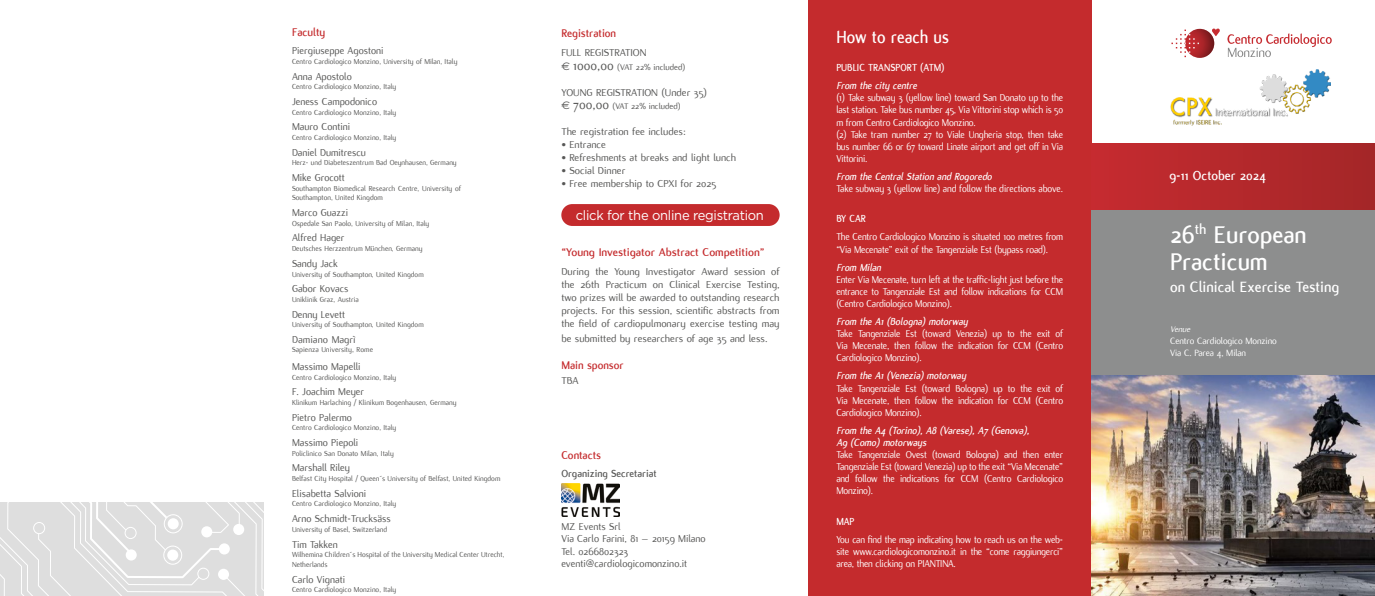
<style>
.page{position:relative;width:1375px;height:596px;background:#fff}
.page>*{position:absolute;margin:0;border:0;box-sizing:border-box;transform-origin:0 0}
.t1{font:700 26px/27px "Flux";color:#fff}
.t2{font:700 19px "Flux";color:#fff;scale:.94 1}
.t3{font:700 16px "Flux";color:#fff}
.t4{font:700 14px "Flux";color:#fff}
.t5{font:13.5px "Gotham HTF";letter-spacing:-.02em;color:#fff;scale:.96 1}
.t6{font:700 12px "Flux";color:#c42b2d}
.t7{font:700 12px "Flux";color:#c42b2d;scale:1.04 1}
.t8{font:11px/12.1px "Flux";letter-spacing:-.02em;color:#fff;text-align:justify;scale:.94 1}
.t9{font:11px/13px "Flux";color:#575756;text-align:justify;scale:1.04 1}
.t10{font:11px/12px "Flux";color:#575756}
.t11{font:italic 700 11px/12.1px "Flux";color:#fff;scale:.94 1}
.t12{font:700 11px "Flux";color:#fff;scale:.94 1}
.t13{font:700 11px "Flux";color:#575756}
.t14{font:11px "Flux";color:#575756}
.t15{font:10px/12px "Flux";letter-spacing:-.01em;color:#fff}
.t16{font:9px "Flux";color:#575756;scale:1.04 1}
.t17{font:italic 9px "Flux";color:#fff}
.t18{font:8px/9.7px "Flux";color:#575756}
.t19{font:8px "Flux";color:#575756}
.s1{font-family:"Euro Sans";font-size:11px}
.s2{font-size:14px}
</style>
<div class="page">
<div style="left:808px;top:0;width:283px;height:595px;background:#c42b2d"></div>
<img style="left:1091px;top:374px;width:284px;height:221px">
<div style="left:1091px;top:143px;width:284px;height:84px;background:linear-gradient(to right,#c62b30,#a42628)"></div>
<div style="left:1091px;top:210px;width:284px;height:164px;background:#8d8e8e"></div>
<svg style="left:1227px;top:33px;width:105px;height:24px"></svg>
<svg style="left:1171px;top:28px;width:49px;height:30px"></svg>
<svg style="left:0;top:502px;width:264px;height:93px;background:#e1e1e1"></svg>
<img style="left:561px;top:483px;width:58px;height:33px">
<div style="left:561px;top:204px;width:219px;height:22px;background:#c42b2d;border-radius:11px"></div>
<img style="left:1170px;top:70px;width:161px;height:56px">
<p class="t6" style="left:292px;top:25px;width:35px">Faculty</p>
<p class="t10" style="left:292px;top:45px;width:93px">Piergiuseppe Agostoni</p>
<p class="t18" style="left:292px;top:57px;width:167px">Centro Cardiologico Monzino, University of Milan, Italy</p>
<p class="t10" style="left:292px;top:70px;width:61px">Anna Apostolo</p>
<p class="t18" style="left:292px;top:82px;width:106px">Centro Cardiologico Monzino, Italy</p>
<p class="t10" style="left:292px;top:96px;width:87px">Jeness Campodonico</p>
<p class="t18" style="left:292px;top:107px;width:106px">Centro Cardiologico Monzino, Italy</p>
<p class="t10" style="left:292px;top:121px;width:60px">Mauro Contini</p>
<p class="t18" style="left:292px;top:133px;width:106px">Centro Cardiologico Monzino, Italy</p>
<p class="t10" style="left:292px;top:146px;width:76px">Daniel Dumitrescu</p>
<p class="t18" style="left:292px;top:158px;width:166px">Herz- und Diabeteszentrum Bad Oeynhausen, Germany</p>
<p class="t10" style="left:292px;top:172px;width:54px">Mike Grocott</p>
<p class="t18" style="left:292px;top:183px;width:171px">Southampton Biomedical Research Centre, University of<br>Southampton, United Kingdom</p>
<p class="t10" style="left:292px;top:207px;width:58px">Marco Guazzi</p>
<p class="t18" style="left:292px;top:218px;width:139px">Ospedale San Paolo, University of Milan, Italy</p>
<p class="t10" style="left:292px;top:232px;width:54px">Alfred Hager</p>
<p class="t18" style="left:292px;top:244px;width:132px">Deutsches Herzzentrum München, Germany</p>
<p class="t10" style="left:292px;top:257px;width:47px">Sandy Jack</p>
<p class="t18" style="left:292px;top:269px;width:133px">University of Southampton, United Kingdom</p>
<p class="t10" style="left:292px;top:283px;width:58px">Gabor Kovacs</p>
<p class="t18" style="left:292px;top:294px;width:68px">Uniklinik Graz, Austria</p>
<p class="t10" style="left:292px;top:308px;width:55px">Denny Levett</p>
<p class="t18" style="left:292px;top:320px;width:133px">University of Southampton, United Kingdom</p>
<p class="t14" style="left:292px;top:333px;width:65px">Damiano Magrì</p>
<p class="t19" style="left:292px;top:344px;width:83px">Sapienza University, Rome</p>
<p class="t10" style="left:292px;top:360px;width:70px">Massimo Mapelli</p>
<p class="t18" style="left:292px;top:372px;width:106px">Centro Cardiologico Monzino, Italy</p>
<p class="t10" style="left:292px;top:386px;width:74px">F. Joachim Meyer</p>
<p class="t18" style="left:292px;top:397px;width:166px">Klinikum Harlaching / Klinikum Bogenhausen, Germany</p>
<p class="t10" style="left:292px;top:411px;width:62px">Pietro Palermo</p>
<p class="t18" style="left:292px;top:423px;width:106px">Centro Cardiologico Monzino, Italy</p>
<p class="t10" style="left:292px;top:436px;width:68px">Massimo Piepoli</p>
<p class="t18" style="left:292px;top:448px;width:103px">Policlinico San Donato Milan, Italy</p>
<p class="t10" style="left:292px;top:462px;width:60px">Marshall Riley</p>
<p class="t18" style="left:292px;top:473px;width:210px">Belfast City Hospital / Queen´s University of Belfast, United Kingdom</p>
<p class="t10" style="left:292px;top:487px;width:76px">Elisabetta Salvioni</p>
<p class="t18" style="left:292px;top:499px;width:106px">Centro Cardiologico Monzino, Italy</p>
<p class="t10" style="left:292px;top:512px;width:100px">Arno Schmidt-Trucksäss</p>
<p class="t18" style="left:292px;top:524px;width:97px">University of Basel, Switzerland</p>
<p class="t10" style="left:292px;top:538px;width:47px">Tim Takken</p>
<p class="t18" style="left:292px;top:549px;width:214px">Wilhemina Children´s Hospital of the University Medical Center Utrecht,<br>Netherlands</p>
<p class="t10" style="left:292px;top:573px;width:55px">Carlo Vignati</p>
<p class="t18" style="left:292px;top:584px;width:106px">Centro Cardiologico Monzino, Italy</p>
<p class="t6" style="left:561px;top:26px;width:56px">Registration</p>
<p class="t9" style="left:561px;top:47px;width:84px">FULL REGISTRATION</p>
<p class="t16" style="left:561px;top:62px;width:121px"><span class="s1">€</span> <span class="s2">1000,00</span> (VAT 22% included)</p>
<p class="t9" style="left:561px;top:86px;width:142px">YOUNG REGISTRATION (Under 35)</p>
<p class="t16" style="left:561px;top:101px;width:116px"><span class="s1">€</span> <span class="s2">700,00</span> (VAT 22% included)</p>
<p class="t9" style="left:561px;top:125px;width:121px">The registration fee includes:</p>
<p class="t9" style="left:561px;top:138px;width:44px">• Entrance</p>
<p class="t9" style="left:561px;top:151px;width:170px">• Refreshments at breaks and light lunch</p>
<p class="t9" style="left:561px;top:164px;width:63px">• Social Dinner</p>
<p class="t9" style="left:561px;top:177px;width:150px">• Free membership to CPXI for 2025</p>
<p class="t5" style="left:576px;top:207px;width:198px">click for the online registration</p>
<p class="t7" style="left:561px;top:245px;width:197px">“Young Investigator Abstract Competition”</p>
<p class="t9" style="left:561px;top:265px;width:211px">During the Young Investigator Award session of the 26th Practicum on Clinical Exercise Testing, two prizes will be awarded to outstanding research projects. For this session, scientific abstracts from the field of cardiopulmonary exercise testing may</p>
<p class="t9" style="left:561px;top:332px;width:200px">be submitted by researchers of age 35 and less.</p>
<p class="t6" style="left:561px;top:358px;width:64px">Main sponsor</p>
<p class="t9" style="left:561px;top:374px;width:18px">TBA</p>
<p class="t6" style="left:561px;top:448px;width:41px">Contacts</p>
<p class="t13" style="left:561px;top:466px;width:97px">Organizing Secretariat</p>
<p class="t10" style="left:561px;top:520px;width:146px">MZ Events Srl<br>Via Carlo Farini, 81 – 20159 Milano<br>Tel. 0266802323 eventi@cardiologicomonzino.it</p>
<h2 class="t2" style="left:836px;top:26px;width:121px">How to reach us</h2>
<p class="t12" style="left:836px;top:61px;width:117px">PUBLIC TRANSPORT (ATM)</p>
<p class="t11" style="left:836px;top:80px;width:87px">From the city centre</p>
<p class="t8" style="left:836px;top:92px;width:243px;text-align:left">(1) Take subway 3 (yellow line) toward San Donato up to the last station. Take bus number 45, Via Vittorini stop which is 50 m from Centro Cardiologico Monzino.<br>(2) Take tram number 27 to Viale Ungheria stop, then take bus number 66 or 67 toward Linate airport and get off in Via Vittorini.</p>
<p class="t11" style="left:836px;top:170px;width:167px">From the Central Station and Rogoredo</p>
<p class="t8" style="left:836px;top:182px;width:243px">Take subway 3 (yellow line) and follow the directions above.</p>
<p class="t12" style="left:836px;top:212px;width:33px">BY CAR</p>
<p class="t8" style="left:836px;top:231px;width:243px">The Centro Cardiologico Monzino is situated 100 metres from “Via Mecenate” exit of the Tangenziale Est (bypass road).</p>
<p class="t11" style="left:836px;top:261px;width:49px">From Milan</p>
<p class="t8" style="left:836px;top:273px;width:243px">Enter Via Mecenate, turn left at the traffic-light just before the entrance to Tangenziale Est and follow indications for CCM (Centro Cardiologico Monzino).</p>
<p class="t11" style="left:836px;top:315px;width:141px">From the A1 (Bologna) motorway</p>
<p class="t8" style="left:836px;top:327px;width:243px">Take Tangenziale Est (toward Venezia) up to the exit of Via Mecenate, then follow the indication for CCM (Centro Cardiologico Monzino).</p>
<p class="t11" style="left:836px;top:370px;width:139px">From the A1 (Venezia) motorway</p>
<p class="t8" style="left:836px;top:382px;width:243px">Take Tangenziale Est (toward Bologna) up to the exit of Via Mecenate, then follow the indication for CCM (Centro Cardiologico Monzino).</p>
<p class="t11" style="left:836px;top:424px;width:207px">From the A4 (Torino), A8 (Varese), A7 (Genova),<br>A9 (Como) motorways</p>
<p class="t8" style="left:836px;top:448px;width:243px">Take Tangenziale Ovest (toward Bologna) and then enter Tangenziale Est (toward Venezia) up to the exit “Via Mecenate” and follow the indications for CCM (Centro Cardiologico Monzino).</p>
<p class="t12" style="left:836px;top:514px;width:21px">MAP</p>
<p class="t8" style="left:836px;top:533px;width:243px">You can find the map indicating how to reach us on the web&shy;site www.cardiologicomonzino.it in the “come raggiungerci” area, then clicking on PIANTINA.</p>
<p class="t4" style="left:1169px;top:167px;width:98px">9-11 October 2024</p>
<h1 class="t1" style="left:1170px;top:221px;width:138px">26<sup>th</sup> European<br>Practicum</h1>
<h3 class="t3" style="left:1170px;top:278px;width:171px">on Clinical Exercise Testing</h3>
<p class="t17" style="left:1170px;top:324px;width:22px">Venue</p>
<p class="t15" style="left:1170px;top:335px;width:108px">Centro Cardiologico Monzino<br>Via C. Parea 4, Milan</p>
</div>
